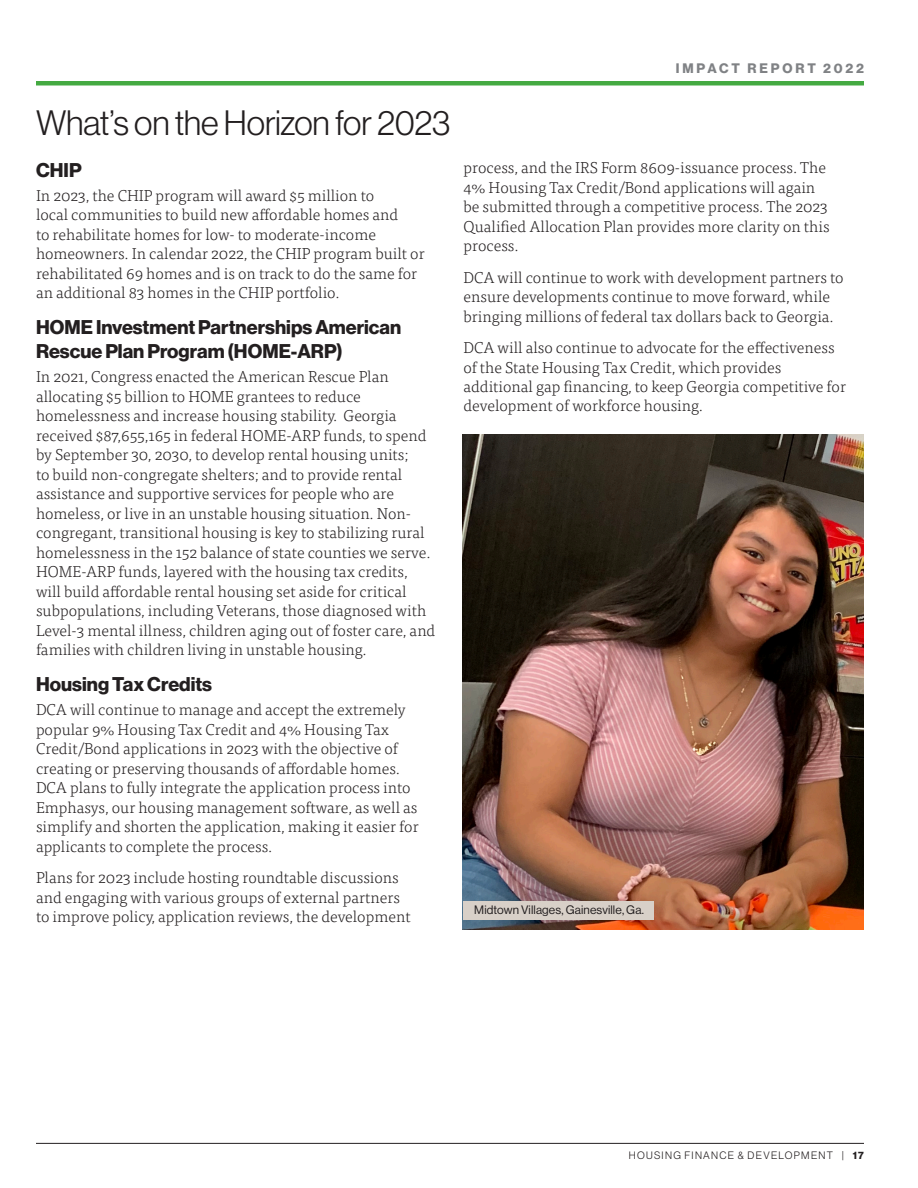
<style>
.page{position:relative;width:918px;height:1188px;background:#fff}
.page>*{position:absolute;margin:0;border:0;box-sizing:border-box;transform-origin:0 0}
.t1{font:34.5px "N Haas Grotesk DS Pro 45 Lt";letter-spacing:-.01em;color:#231f20}
.t2{font:19.5px/24px "N Haas Grotesk DS Pro 75 Bd";color:#231f20}
.t3{font:300 15.75px/19.5px "Tisa Pro";color:#231f20}
.t4{font:13.5px "N Haas Grotesk DS Pro 75 Bd";letter-spacing:.21em;color:#808285}
.t5{font:12px "N Haas Grotesk DS Pro 55 Rg";letter-spacing:.015em;color:#231f20}
.t6{font:10.5px "N Haas Grotesk DS Pro 45 Lt";letter-spacing:.12em;color:#231f20}
.s1{font-family:"N Haas Grotesk DS Pro 75 Bd"}
</style>
<div class="page">
<div style="left:36px;top:81px;width:828px;height:5px;background:#44aa42"></div>
<hr style="left:36px;top:1143px;width:828px;height:1px;background:#231f20">
<img style="left:463px;top:434px;width:401px;height:496px">
<div style="left:463px;top:901px;width:190px;height:19px;background:#d8d0c8"></div>
<h1 class="t1" style="left:36px;top:103px;width:416px">What’s on the Horizon for 2023</h1>
<p class="t2" style="left:36px;top:158px;width:47px">CHIP</p>
<p class="t3" style="left:36px;top:185px;width:390px">In 2023, the CHIP program will award $5 million to<br>local communities to build new affordable homes and<br>to rehabilitate homes for low- to moderate-income homeowners. In calendar 2022, the CHIP program built or rehabilitated 69 homes and is on track to do the same for an additional 83 homes in the CHIP portfolio.</p>
<p class="t2" style="left:36px;top:316px;width:367px">HOME Investment Partnerships American<br>Rescue Plan Program (HOME-ARP)</p>
<p class="t3" style="left:36px;top:366px;width:401px">In 2021, Congress enacted the American Rescue Plan allocating $5 billion to HOME grantees to reduce homelessness and increase housing stability. Georgia received $87,655,165 in federal HOME-ARP funds, to spend by September 30, 2030, to develop rental housing units;<br>to build non-congregate shelters; and to provide rental assistance and supportive services for people who are homeless, or live in an unstable housing situation. Non&shy;congregant, transitional housing is key to stabilizing rural homelessness in the 152 balance of state counties we serve.<br>HOME-ARP funds, layered with the housing tax credits, will build affordable rental housing set aside for critical subpopulations, including Veterans, those diagnosed with Level-3 mental illness, children aging out of foster care, and families with children living in unstable housing.</p>
<p class="t2" style="left:36px;top:673px;width:178px">Housing Tax Credits</p>
<p class="t3" style="left:36px;top:699px;width:384px">DCA will continue to manage and accept the extremely popular 9% Housing Tax Credit and 4% Housing Tax Credit/Bond applications in 2023 with the objective of creating or preserving thousands of affordable homes.<br>DCA plans to fully integrate the application process into Emphasys, our housing management software, as well as simplify and shorten the application, making it easier for applicants to complete the process.</p>
<p class="t3" style="left:36px;top:867px;width:376px">Plans for 2023 include hosting roundtable discussions and engaging with various groups of external partners to improve policy, application reviews, the development</p>
<p class="t4" style="left:676px;top:61px;width:190px">IMPACT REPORT 2022</p>
<p class="t3" style="left:464px;top:157px;width:368px">process, and the IRS Form 8609-issuance process. The 4% Housing Tax Credit/Bond applications will again be submitted through a competitive process. The 2023<br>Qualified Allocation Plan provides more clarity on this process.</p>
<p class="t3" style="left:464px;top:267px;width:382px">DCA will continue to work with development partners to ensure developments continue to move forward, while bringing millions of federal tax dollars back to Georgia.</p>
<p class="t3" style="left:464px;top:337px;width:384px">DCA will also continue to advocate for the effectiveness of the State Housing Tax Credit, which provides additional gap financing, to keep Georgia competitive for development of workforce housing.</p>
<p class="t5" style="left:474px;top:903px;width:171px">Midtown Villages, Gainesville, Ga.</p>
<p class="t6" style="left:629px;top:1149px;width:237px">HOUSING FINANCE &amp; DEVELOPMENT | <span class="s1">17</span></p>
</div>
